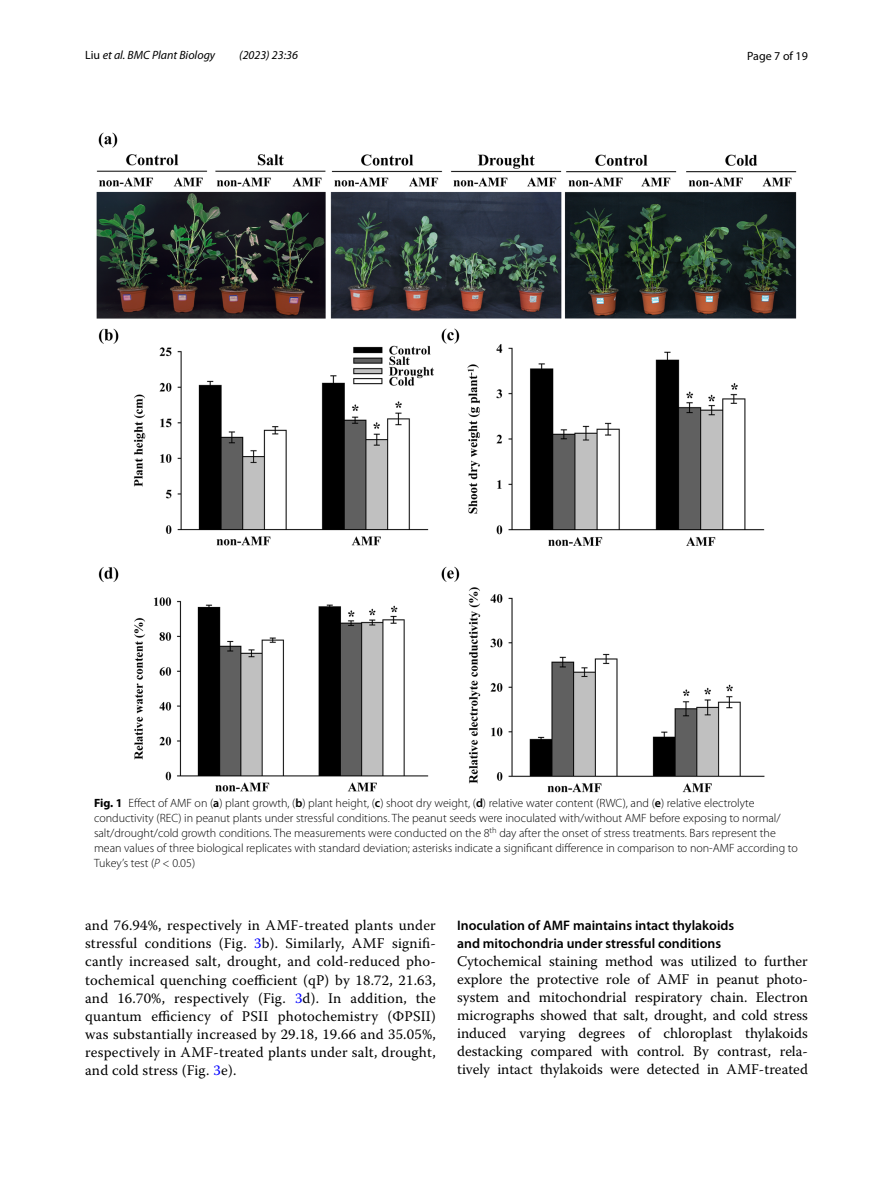
<style>
.page{position:relative;width:893px;height:1187px;background:#fff}
.page>*{position:absolute;margin:0;border:0;box-sizing:border-box;transform-origin:0 0}
.t1{font:14.7px/18px "Warnock Pro";letter-spacing:.005em;color:#000;text-align:justify}
.t2{font:600 13.8px/18px "Myriad Pro";color:#000}
.t3{font:300 12px/15px "Myriad Pro";color:#000}
.t4{font:italic 12px "Myriad Pro";color:#000}
.t5{font:12px "Myriad Pro";color:#000}
.s1{font-style:normal}
.s2{font-weight:700}
.s3{font-weight:600}
.s4{font-style:italic}
.s5{color:#00f}
</style>
<div class="page">
<img style="left:96px;top:133px;width:701px;height:659px">
<p class="t4" style="left:85px;top:48px;width:132px"><span class="s1">Liu</span> et al. BMC Plant Biology</p>
<p class="t4" style="left:239px;top:48px;width:60px">(2023) 23:36</p>
<p class="t5" style="left:747px;top:48px;width:62px">Page 7 of 19</p>
<p class="t3" style="left:94px;top:796px;width:705px"><span class="s2">Fig. 1</span> Effect of AMF on (<span class="s3">a</span>) plant growth, (<span class="s3">b</span>) plant height, (<span class="s3">c</span>) shoot dry weight, (<span class="s3">d</span>) relative water content (RWC), and (<span class="s3">e</span>) relative electrolyte conductivity (REC) in peanut plants under stressful conditions. The peanut seeds were inoculated with/without AMF before exposing to normal/ salt/drought/cold growth conditions. The measurements were conducted on the 8<sup>th</sup> day after the onset of stress treatments. Bars represent the mean values of three biological replicates with standard deviation; asterisks indicate a significant difference in comparison to non-AMF according to Tukey’s test (<span class="s4">P</span> &lt; 0.05)</p>
<p class="t1" style="left:85px;top:916px;width:352px">and 76.94%, respectively in AMF-treated plants under stressful conditions (Fig. <span class="s5">3</span>b). Similarly, AMF signifi&shy;cantly increased salt, drought, and cold-reduced pho&shy;tochemical quenching coefficient (qP) by 18.72, 21.63, and 16.70%, respectively (Fig. <span class="s5">3</span>d). In addition, the quantum efficiency of PSII photochemistry (ΦPSII) was substantially increased by 29.18, 19.66 and 35.05%, respectively in AMF-treated plants under salt, drought, and cold stress (Fig. <span class="s5">3</span>e).</p>
<p class="t2" style="left:457px;top:916px;width:279px">Inoculation of AMF maintains intact thylakoids and mitochondria under stressful conditions</p>
<p class="t1" style="left:457px;top:951px;width:352px">Cytochemical staining method was utilized to further explore the protective role of AMF in peanut photo&shy;system and mitochondrial respiratory chain. Electron micrographs showed that salt, drought, and cold stress induced varying degrees of chloroplast thylakoids destacking compared with control. By contrast, rela&shy;tively intact thylakoids were detected in AMF-treated</p>
</div>
